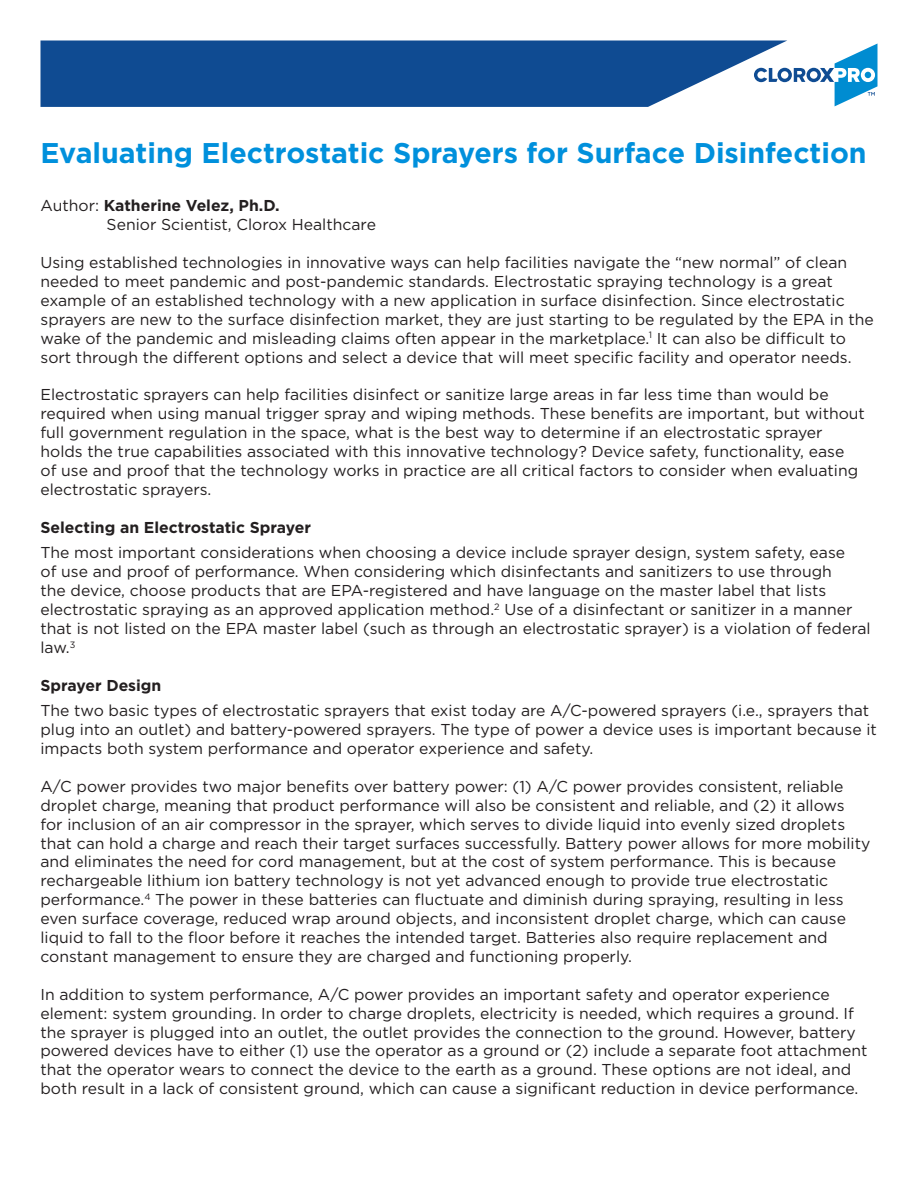
<style>
.page{position:relative;width:918px;height:1188px;background:#fff}
.page>*{position:absolute;margin:0;border:0;box-sizing:border-box;transform-origin:0 0}
.t1{font:700 28.5px "Gotham";color:#0090dc}
.t2{font:15.75px/18.9px "Gotham";color:#231f20}
.t3{font:700 15.75px "Gotham";color:#231f20}
.s1{font-weight:400}
</style>
<div class="page">
<svg style="left:40px;top:40px;width:747px;height:67px;background:#1f5799"></svg>
<svg style="left:754px;top:44px;width:124px;height:62px"></svg>
<p class="t1" style="left:40px;top:134px;width:828px">Evaluating Electrostatic Sprayers for Surface Disinfection</p>
<p class="t3" style="left:40px;top:195px;width:241px"><span class="s1">Author:</span> Katherine Velez, Ph.D.</p>
<p class="t2" style="left:107px;top:215px;width:271px">Senior Scientist, Clorox Healthcare</p>
<p class="t2" style="left:40px;top:253px;width:835px">Using established technologies in innovative ways can help facilities navigate the “new normal” of clean needed to meet pandemic and post-pandemic standards. Electrostatic spraying technology is a great example of an established technology with a new application in surface disinfection. Since electrostatic sprayers are new to the surface disinfection market, they are just starting to be regulated by the EPA in the wake of the pandemic and misleading claims often appear in the marketplace.<sup>1</sup> It can also be difficult to sort through the different options and select a device that will meet specific facility and operator needs.</p>
<p class="t2" style="left:40px;top:385px;width:826px">Electrostatic sprayers can help facilities disinfect or sanitize large areas in far less time than would be required when using manual trigger spray and wiping methods. These benefits are important, but without full government regulation in the space, what is the best way to determine if an electrostatic sprayer holds the true capabilities associated with this innovative technology? Device safety, functionality, ease<br>of use and proof that the technology works in practice are all critical factors to consider when evaluating electrostatic sprayers.</p>
<p class="t3" style="left:40px;top:517px;width:272px">Selecting an Electrostatic Sprayer</p>
<p class="t2" style="left:40px;top:543px;width:832px">The most important considerations when choosing a device include sprayer design, system safety, ease<br>of use and proof of performance. When considering which disinfectants and sanitizers to use through<br>the device, choose products that are EPA-registered and have language on the master label that lists electrostatic spraying as an approved application method.<sup>2</sup> Use of a disinfectant or sanitizer in a manner that is not listed on the EPA master label (such as through an electrostatic sprayer) is a violation of federal law.<sup>3</sup></p>
<p class="t3" style="left:40px;top:675px;width:122px">Sprayer Design</p>
<p class="t2" style="left:40px;top:701px;width:838px">The two basic types of electrostatic sprayers that exist today are A/C-powered sprayers (i.e., sprayers that plug into an outlet) and battery-powered sprayers. The type of power a device uses is important because it impacts both system performance and operator experience and safety.</p>
<p class="t2" style="left:40px;top:776px;width:831px">A/C power provides two major benefits over battery power: (1) A/C power provides consistent, reliable droplet charge, meaning that product performance will also be consistent and reliable, and (2) it allows for inclusion of an air compressor in the sprayer, which serves to divide liquid into evenly sized droplets that can hold a charge and reach their target surfaces successfully. Battery power allows for more mobility and eliminates the need for cord management, but at the cost of system performance. This is because rechargeable lithium ion battery technology is not yet advanced enough to provide true electrostatic performance.<sup>4</sup> The power in these batteries can fluctuate and diminish during spraying, resulting in less even surface coverage, reduced wrap around objects, and inconsistent droplet charge, which can cause liquid to fall to the floor before it reaches the intended target. Batteries also require replacement and constant management to ensure they are charged and functioning properly.</p>
<p class="t2" style="left:40px;top:984px;width:829px">In addition to system performance, A/C power provides an important safety and operator experience element: system grounding. In order to charge droplets, electricity is needed, which requires a ground. If the sprayer is plugged into an outlet, the outlet provides the connection to the ground. However, battery powered devices have to either (1) use the operator as a ground or (2) include a separate foot attachment that the operator wears to connect the device to the earth as a ground. These options are not ideal, and both result in a lack of consistent ground, which can cause a significant reduction in device performance.</p>
</div>
